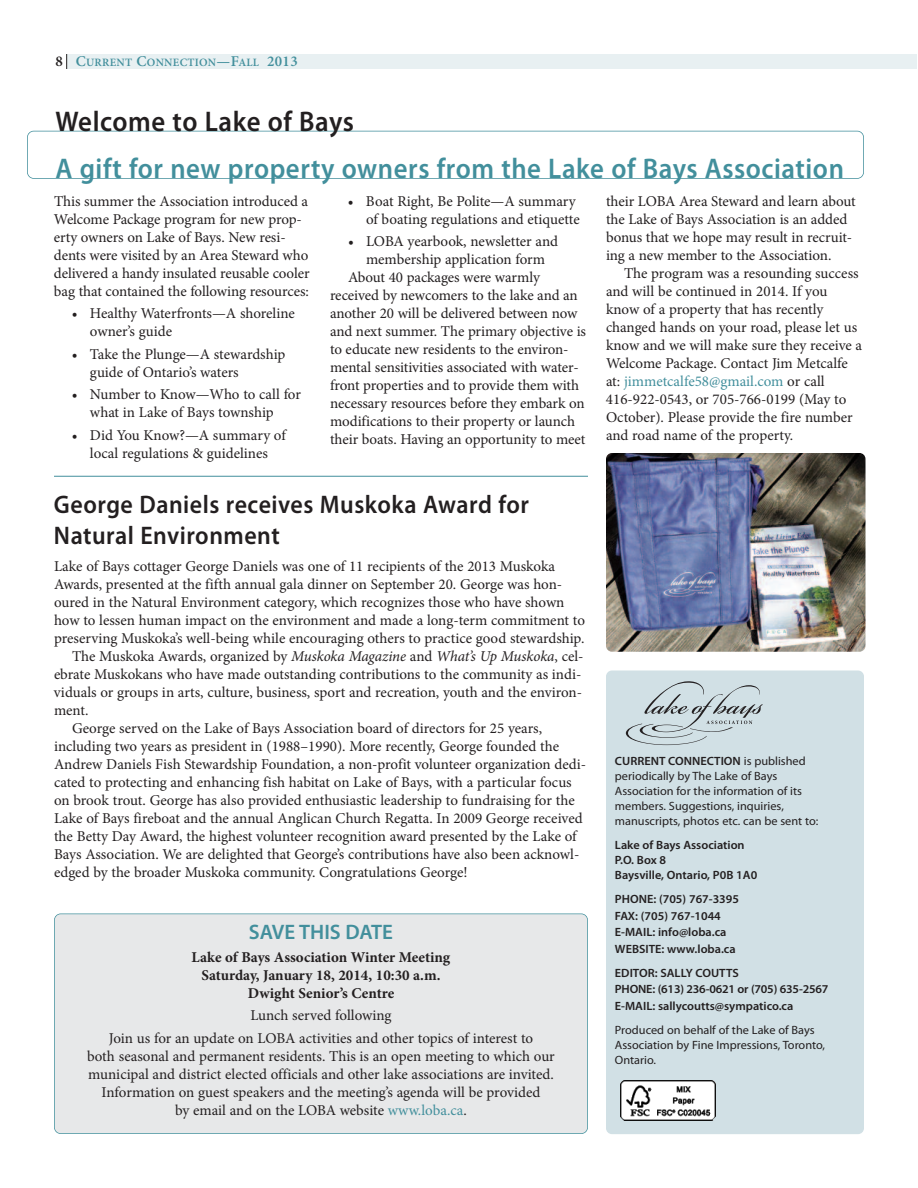
<style>
.page{position:relative;width:918px;height:1188px;background:#fff}
.page>*{position:absolute;margin:0;border:0;box-sizing:border-box;transform-origin:0 0}
.t1{font:600 28.5px "Myriad Pro";letter-spacing:.02em;color:#428f9c;scale:.94 1}
.t2{font:600 28.5px "Myriad Pro";letter-spacing:.02em;color:#231f20;scale:.94 1}
.t3{font:600 25.5px/30.6px "Myriad Pro";letter-spacing:.02em;color:#231f20;scale:.94 1}
.t4{font:600 21px "Myriad Pro";color:#428f9c}
.t5{font:15px/18px "Minion Pro";letter-spacing:-.005em;color:#231f20}
.t6{font:700 15px/18px "Minion Pro";color:#231f20;text-align:center}
.t7{font:12px/15px "Myriad Pro";color:#231f20}
.t8{font:600 12px/16.5px "Myriad Pro";color:#231f20}
.t9{font:600 11.25px "Minion Pro";letter-spacing:.025em;color:#428f9c}
.s1{font-size:15px;color:#231f20}
.s2{font-size:15px}
.s3{color:#428f9c}
.s4{font-style:italic}
.s5{font-weight:600}
</style>
<div class="page">
<div style="left:606px;top:670px;width:258px;height:464px;background:#d1e0e5;border-radius:6px"></div>
<div style="left:68px;top:54px;width:849px;height:15px;background:#e8f0f2"></div>
<svg style="left:66px;top:54px;width:1px;height:15px"></svg>
<svg style="left:626px;top:681px;width:137px;height:64px"></svg>
<div style="left:27px;top:131px;width:837px;height:48px;border:2px solid #428f9c;border-radius:7px"></div>
<img style="left:621px;top:1080px;width:95px;height:40px">
<svg style="left:710px;top:1080px;width:6px;height:9px"></svg>
<svg style="left:620px;top:1111px;width:6px;height:10px"></svg>
<svg style="left:620px;top:1080px;width:10px;height:5px"></svg>
<svg style="left:713px;top:1107px;width:3px;height:14px"></svg>
<img style="left:606px;top:453px;width:260px;height:199px;border-radius:6px">
<hr style="left:54px;top:476px;width:534px;height:1px;background:#428f9c">
<div style="left:55px;top:914px;width:532px;height:219px;background:#e7e8e9;border-radius:6px"></div>
<div style="left:54px;top:914px;width:534px;height:220px;border:2px solid #428f9c;border-radius:7px"></div>
<p class="t9" style="left:56px;top:59px;width:244px"><span class="s1">8</span> <span class="s2">C</span>URRENT <span class="s2">C</span>ONNECTION<span class="s2">—F</span>ALL <span class="s2">2013</span></p>
<h1 class="t2" style="left:55px;top:111px;width:319px">Welcome to Lake of Bays</h1>
<h1 class="t1" style="left:55px;top:158px;width:840px">A gift for new property owners from the Lake of Bays Association</h1>
<p class="t5" style="left:54px;top:193px;width:257px">This summer the Association introduced a Welcome Package program for new prop&shy;erty owners on Lake of Bays. New resi&shy;dents were visited by an Area Steward who delivered a handy insulated reusable cooler bag that contained the following resources:</p>
<p class="t5" style="left:90px;top:306px;width:206px;text-indent:-18px">• Healthy Waterfronts—A shoreline owner’s guide</p>
<p class="t5" style="left:90px;top:346px;width:197px;text-indent:-18px">• Take the Plunge—A stewardship guide of Ontario’s waters</p>
<p class="t5" style="left:90px;top:387px;width:213px;text-indent:-18px">• Number to Know—Who to call for what in Lake of Bays township</p>
<p class="t5" style="left:72px;top:427px;width:215px;text-align:center">• Did You Know?—A summary of local regulations &amp; guidelines</p>
<p class="t5" style="left:348px;top:193px;width:233px;text-align:right">• Boat Right, Be Polite—A summary of boating regulations and etiquette</p>
<p class="t5" style="left:348px;top:234px;width:212px">• LOBA yearbook, newsletter and</p>
<p class="t5" style="left:366px;top:252px;width:181px">membership application form</p>
<p class="t5" style="left:348px;top:270px;width:193px">About 40 packages were warmly</p>
<p class="t5" style="left:330px;top:288px;width:249px">received by newcomers to the lake and an</p>
<p class="t5" style="left:330px;top:306px;width:249px">another 20 will be delivered between now</p>
<p class="t5" style="left:330px;top:324px;width:258px">and next summer. The primary objective is</p>
<p class="t5" style="left:330px;top:342px;width:240px">to educate new residents to the environ-</p>
<p class="t5" style="left:330px;top:360px;width:250px">mental sensitivities associated with water-</p>
<p class="t5" style="left:330px;top:378px;width:251px">front properties and to provide them with</p>
<p class="t5" style="left:330px;top:396px;width:256px">necessary resources before they embark on</p>
<p class="t5" style="left:330px;top:414px;width:247px">modifications to their property or launch</p>
<p class="t5" style="left:330px;top:432px;width:257px">their boats. Having an opportunity to meet</p>
<p class="t5" style="left:606px;top:193px;width:251px">their LOBA Area Steward and learn about the Lake of Bays Association is an added bonus that we hope may result in recruit&shy;ing a new member to the Association.</p>
<p class="t5" style="left:606px;top:265px;width:258px;text-indent:18px">The program was a resounding success and will be continued in 2014. If you know of a property that has recently changed hands on your road, please let us know and we will make sure they receive a Welcome Package. Contact Jim Metcalfe at: <span class="s3">jimmetcalfe58@gmail.com</span> or call 416-922-0543, or 705-766-0199 (May to October). Please provide the fire number and road name of the property.</p>
<h2 class="t3" style="left:54px;top:492px;width:507px">George Daniels receives Muskoka Award for<br>Natural Environment</h2>
<p class="t5" style="left:54px;top:559px;width:503px">Lake of Bays cottager George Daniels was one of 11 recipients of the 2013 Muskoka</p>
<p class="t5" style="left:54px;top:577px;width:510px">Awards, presented at the fifth annual gala dinner on September 20. George was hon-</p>
<p class="t5" style="left:54px;top:595px;width:512px">oured in the Natural Environment category, which recognizes those who have shown</p>
<p class="t5" style="left:54px;top:613px;width:533px">how to lessen human impact on the environment and made a long-term commitment to</p>
<p class="t5" style="left:54px;top:631px;width:532px">preserving Muskoka’s well-being while encouraging others to practice good stewardship.</p>
<p class="t5" style="left:72px;top:649px;width:513px">The Muskoka Awards, organized by <span class="s4">Muskoka Magazine</span> and <span class="s4">What’s Up Muskoka</span>, cel-</p>
<p class="t5" style="left:54px;top:667px;width:529px">ebrate Muskokans who have made outstanding contributions to the community as indi-</p>
<p class="t5" style="left:54px;top:685px;width:530px">viduals or groups in arts, culture, business, sport and recreation, youth and the environ-</p>
<p class="t5" style="left:54px;top:703px;width:36px">ment.</p>
<p class="t5" style="left:72px;top:721px;width:472px">George served on the Lake of Bays Association board of directors for 25 years,</p>
<p class="t5" style="left:54px;top:739px;width:507px">including two years as president in (1988–1990). More recently, George founded the</p>
<p class="t5" style="left:54px;top:757px;width:534px">Andrew Daniels Fish Stewardship Foundation, a non-profit volunteer organization dedi-</p>
<p class="t5" style="left:54px;top:775px;width:519px">cated to protecting and enhancing fish habitat on Lake of Bays, with a particular focus</p>
<p class="t5" style="left:54px;top:793px;width:522px">on brook trout. George has also provided enthusiastic leadership to fundraising for the</p>
<p class="t5" style="left:54px;top:811px;width:530px">Lake of Bays fireboat and the annual Anglican Church Regatta. In 2009 George received</p>
<p class="t5" style="left:54px;top:829px;width:524px">the Betty Day Award, the highest volunteer recognition award presented by the Lake of</p>
<p class="t5" style="left:54px;top:847px;width:527px">Bays Association. We are delighted that George’s contributions have also been acknowl-</p>
<p class="t5" style="left:54px;top:865px;width:415px">edged by the broader Muskoka community. Congratulations George!</p>
<h3 class="t4" style="left:249px;top:924px;width:146px">SAVE THIS DATE</h3>
<p class="t6" style="left:192px;top:949px;width:260px">Lake of Bays Association Winter Meeting<br>Saturday, January 18, 2014, 10:30 a.m.<br>Dwight Senior’s Centre</p>
<p class="t5" style="left:109px;top:1005px;width:426px;line-height:22.5px;text-align:center">Lunch served following<br>Join us for an update on LOBA activities and other topics of interest to</p>
<p class="t5" style="left:87px;top:1048px;width:469px;text-align:center">both seasonal and permanent residents. This is an open meeting to which our municipal and district elected officials and other lake associations are invited.<br>Information on guest speakers and the meeting’s agenda will be provided<br>by email and on the LOBA website <span class="s3">www.loba.ca</span>.</p>
<p class="t7" style="left:615px;top:754px;width:205px"><span class="s5">CURRENT CONNECTION</span> is published periodically by The Lake of Bays Association for the information of its members. Suggestions, inquiries, manuscripts, photos etc. can be sent to:</p>
<p class="t8" style="left:615px;top:838px;width:144px;line-height:15px">Lake of Bays Association<br>P.O. Box 8<br>Baysville, Ontario, P0B 1A0</p>
<p class="t8" style="left:615px;top:892px;width:126px">PHONE: (705) 767-3395<br>FAX: (705) 767-1044<br>E-MAIL: info@loba.ca<br>WEBSITE: www.loba.ca</p>
<p class="t8" style="left:615px;top:965px;width:215px">EDITOR: SALLY COUTTS<br>PHONE: (613) 236-0621 or (705) 635-2567<br>E-MAIL: sallycoutts@sympatico.ca</p>
<p class="t7" style="left:615px;top:1023px;width:212px">Produced on behalf of the Lake of Bays<br>Association by Fine Impressions, Toronto,<br>Ontario.</p>
</div>
